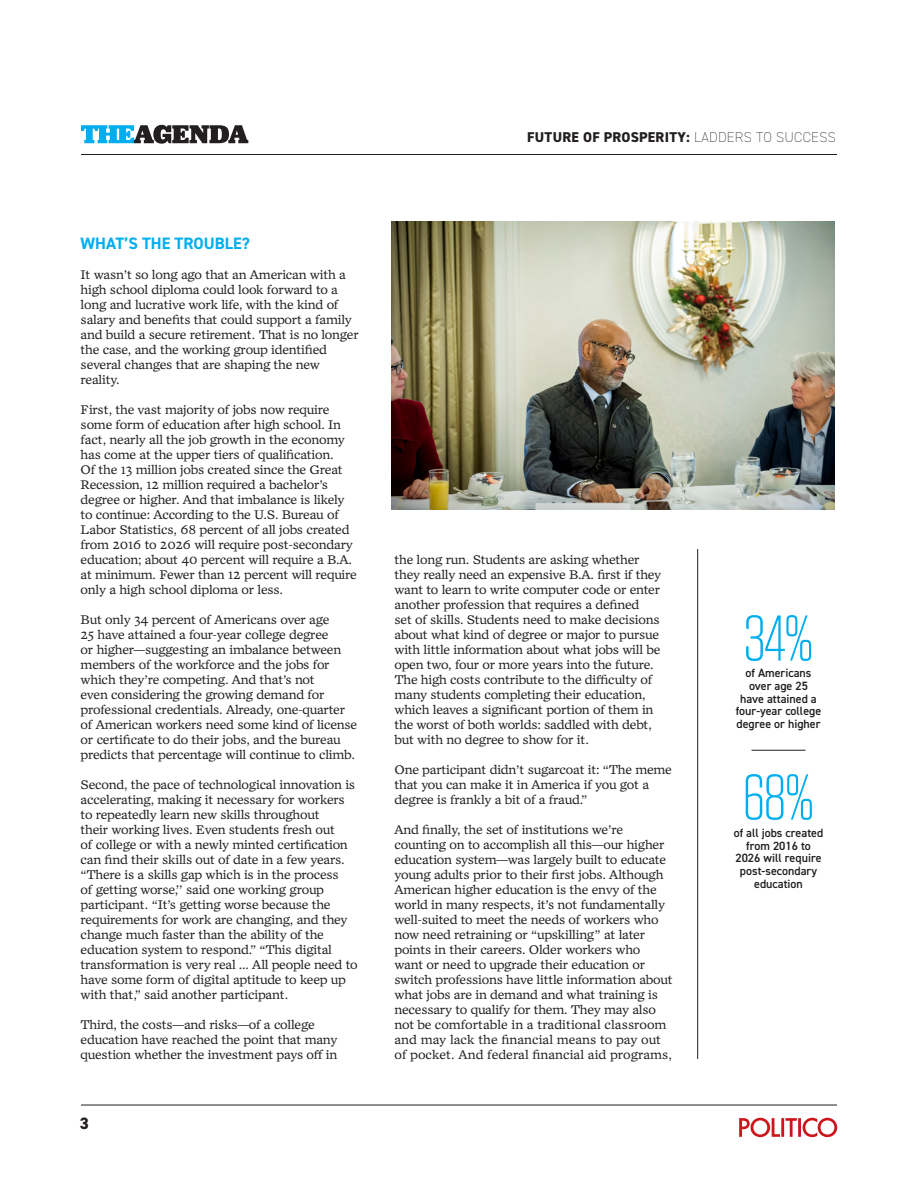
<style>
.page{position:relative;width:918px;height:1188px;background:#fff}
.page>*{position:absolute;margin:0;border:0;box-sizing:border-box;transform-origin:0 0}
.callout_number_wgr{font:300 64.5px "Tungsten";color:#00aeef}
.working_group_text{font:700 16.5px "DIN2014";color:#00aeef}
.Policy_takeaway_-_wo{font:800 16.5px "DIN2014";color:#231f20}
.t1{font:800 14.25px "DIN2014";letter-spacing:.02em;color:#231f20}
.working_group_text-2{font:12px/15px "Zocalo Text One";letter-spacing:-.02em;color:#231f20}
.callout_number_wgr-2{font:600 12px/12.8px "DIN2014";color:#231f20;text-align:center}
.s1{font-weight:200}
</style>
<div class="page">
<hr style="left:81px;top:154px;width:756px;height:1px;background:#231f20">
<svg style="left:81px;top:125px;width:167px;height:19px"></svg>
<hr style="left:81px;top:1105px;width:756px;height:1px;background:#231f20">
<svg style="left:739px;top:1118px;width:98px;height:19px"></svg>
<img style="left:392px;top:222px;width:442px;height:288px">
<hr style="left:697px;top:549px;width:1px;height:510px;background:#231f20">
<hr style="left:752px;top:750px;width:54px;height:1px;background:#231f20">
<p class="t1" style="left:527px;top:128px;width:310px">FUTURE OF PROSPERITY: <span class="s1">LADDERS TO SUCCESS</span></p>
<p class="working_group_text" style="left:81px;top:232px;width:171px">WHAT’S THE TROUBLE?</p>
<p class="working_group_text-2" style="left:81px;top:267px;width:280px">It wasn’t so long ago that an American with a high school diploma could look forward to a long and lucrative work life, with the kind of salary and benefits that could support a family and build a secure retirement. That is no longer the case, and the working group identified several changes that are shaping the new reality.</p>
<p class="working_group_text-2" style="left:81px;top:402px;width:278px">First, the vast majority of jobs now require some form of education after high school. In fact, nearly all the job growth in the economy has come at the upper tiers of qualification.<br>Of the 13 million jobs created since the Great Recession, 12 million required a bachelor’s degree or higher. And that imbalance is likely to continue: According to the U.S. Bureau of Labor Statistics, 68 percent of all jobs created from 2016 to 2026 will require post-secondary education; about 40 percent will require a B.A. at minimum. Fewer than 12 percent will require only a high school diploma or less.</p>
<p class="working_group_text-2" style="left:81px;top:612px;width:278px">But only 34 percent of Americans over age<br>25 have attained a four-year college degree<br>or higher—suggesting an imbalance between members of the workforce and the jobs for which they’re competing. And that’s not<br>even considering the growing demand for professional credentials. Already, one-quarter of American workers need some kind of license or certificate to do their jobs, and the bureau predicts that percentage will continue to climb.</p>
<p class="working_group_text-2" style="left:81px;top:777px;width:278px">Second, the pace of technological innovation is accelerating, making it necessary for workers to repeatedly learn new skills throughout<br>their working lives. Even students fresh out<br>of college or with a newly minted certification can find their skills out of date in a few years. “There is a skills gap which is in the process<br>of getting worse,’’ said one working group participant. “It’s getting worse because the requirements for work are changing, and they change much faster than the ability of the education system to respond.” “This digital transformation is very real … All people need to have some form of digital aptitude to keep up with that,” said another participant.</p>
<p class="working_group_text-2" style="left:81px;top:1017px;width:258px">Third, the costs—and risks—of a college education have reached the point that many question whether the investment pays off in</p>
<p class="Policy_takeaway_-_wo" style="left:80px;top:1112px;width:11px">3</p>
<p class="working_group_text-2" style="left:395px;top:552px;width:268px">the long run. Students are asking whether they really need an expensive B.A. first if they want to learn to write computer code or enter another profession that requires a defined<br>set of skills. Students need to make decisions about what kind of degree or major to pursue with little information about what jobs will be open two, four or more years into the future.<br>The high costs contribute to the difficulty of many students completing their education, which leaves a significant portion of them in the worst of both worlds: saddled with debt, but with no degree to show for it.</p>
<p class="working_group_text-2" style="left:395px;top:762px;width:279px">One participant didn’t sugarcoat it: “The meme that you can make it in America if you got a degree is frankly a bit of a fraud.”</p>
<p class="working_group_text-2" style="left:395px;top:822px;width:280px">And finally, the set of institutions we’re counting on to accomplish all this—our higher education system—was largely built to educate young adults prior to their first jobs. Although American higher education is the envy of the world in many respects, it’s not fundamentally well-suited to meet the needs of workers who now need retraining or “upskilling” at later points in their careers. Older workers who<br>want or need to upgrade their education or switch professions have little information about what jobs are in demand and what training is necessary to qualify for them. They may also not be comfortable in a traditional classroom and may lack the financial means to pay out of pocket. And federal financial aid programs,</p>
<p class="callout_number_wgr" style="left:743px;top:605px;width:72px">34%</p>
<p class="callout_number_wgr-2" style="left:736px;top:666px;width:87px">of Americans over age 25 have attained a four-year college degree or higher</p>
<p class="callout_number_wgr" style="left:743px;top:764px;width:73px">68%</p>
<p class="callout_number_wgr-2" style="left:734px;top:826px;width:91px">of all jobs created from 2016 to<br>2026 will require post-secondary education</p>
</div>
